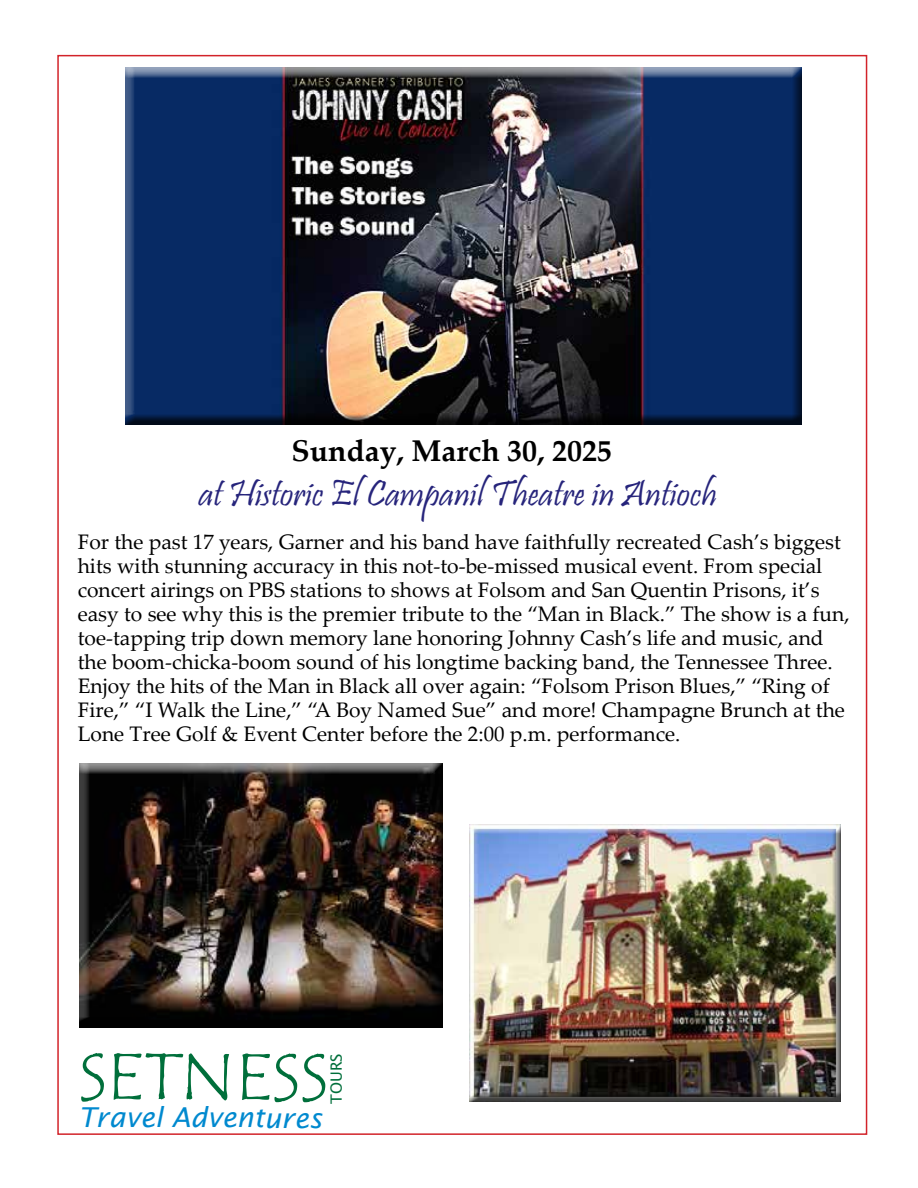
<style>
.page{position:relative;width:918px;height:1188px;background:#fff}
.page>*{position:absolute;margin:0;border:0;box-sizing:border-box;transform-origin:0 0}
.t1{font:67.65px "Tempus Sans ITC";letter-spacing:-.005em;color:#006f3b}
.t2{font:37.5px "Pristina";color:#26247b}
.t3{font:700 30px "Palatino Linotype";color:#000}
.t4{font:italic 27.45px "Lucida Sans";color:#0089cf}
.t5{font:21px/24px "Palatino Linotype";color:#000}
.t6{font:15.45px "Lucida Sans";letter-spacing:-.005em;color:#006f3b}
</style>
<div class="page">
<div style="left:469px;top:825px;width:372px;height:277px;background:#000;opacity:.75"></div>
<div style="left:124px;top:68px;width:678px;height:358px;background:#000;opacity:.75"></div>
<div style="left:79px;top:764px;width:363px;height:264px;background:#000;opacity:.75"></div>
<h3 class="t3" style="left:291px;top:429px;width:322px">Sunday, March 30, 2025</h3>
<h2 class="t2" style="left:199px;top:473px;width:519px">at Historic El Campanil Theatre in Antioch</h2>
<p class="t5" style="left:78px;top:529px;width:773px">For the past 17 years, Garner and his band have faithfully recreated Cash’s biggest hits with stunning accuracy in this not-to-be-missed musical event. From special concert airings on PBS stations to shows at Folsom and San Quentin Prisons, it’s easy to see why this is the premier tribute to the “Man in Black.” The show is a fun, toe-tapping trip down memory lane honoring Johnny Cash’s life and music, and the boom-chicka-boom sound of his longtime backing band, the Tennessee Three.<br>Enjoy the hits of the Man in Black all over again: “Folsom Prison Blues,” “Ring of Fire,” “I Walk the Line,” “A Boy Named Sue” and more! Champagne Brunch at the Lone Tree Golf &amp; Event Center before the 2:00 p.m. performance.</p>
<h1 class="t1" style="left:79px;top:1034px;width:251px">SETNESS</h1>
<h3 class="t4" style="left:78px;top:1102px;width:245px">Travel Adventures</h3>
<p class="t6" style="left:328px;top:1104px;width:52px;rotate:-90deg">TOURS</p>
</div>
